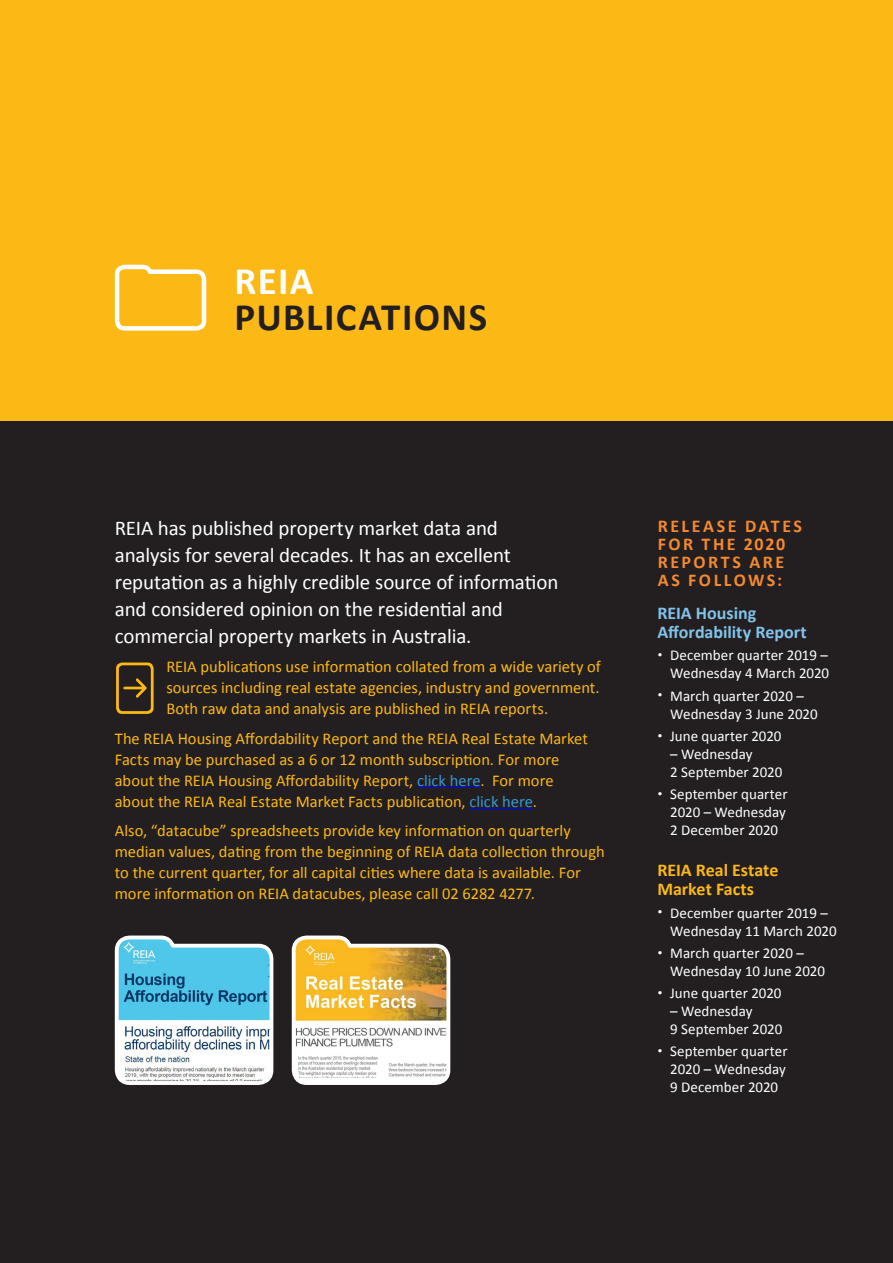
<style>
.page{position:relative;width:893px;height:1263px;background:#fff}
.page>*{position:absolute;margin:0;border:0;box-sizing:border-box;transform-origin:0 0}
.RB_STYLE_HEAD{font:700 39px/36px "Calibri";letter-spacing:.035em;color:#231f20}
.pubs_ad_txt1{font:21px/27px "Calibri";letter-spacing:-.005em;color:#fff}
.Head_A_sm_SMLR{font:700 18px/18px "Calibri";letter-spacing:.14em;color:#f58930}
.Head_C_smlr_diff{font:700 18px/19.5px "Calibri";color:#81c3eb}
.Head_C_smlr_diff-2{font:700 18px/19.5px "Calibri";letter-spacing:-.005em;color:#fcb814}
.pubs_ad_txt2{font:16.5px/21px "Calibri";color:#fcb814}
.t1{font:15px/18px "Calibri";color:#fff}
.s1{color:#fff}
.s2{color:#3797d3}
.s3{font-size:10.5px}
</style>
<div class="page">
<div style="left:0;top:0;width:893px;height:421px;background:#fcb814"></div>
<div style="left:0;top:421px;width:893px;height:842px;background:#231f20"></div>
<svg style="left:116px;top:662px;width:38px;height:52px"></svg>
<svg style="left:114px;top:264px;width:93px;height:67px"></svg>
<hr style="left:417px;top:787px;width:63px;height:1px;background:#00f">
<hr style="left:469px;top:808px;width:64px;height:1px;background:#00f">
<svg style="left:114px;top:935px;width:160px;height:150px;background:#8ec4d7"></svg>
<svg style="left:291px;top:935px;width:160px;height:150px;background:#dac390"></svg>
<p class="RB_STYLE_HEAD" style="left:235px;top:261px;width:254px"><span class="s1">REIA<br></span>PUBLICATIONS</p>
<p class="pubs_ad_txt1" style="left:115px;top:513px;width:445px">REIA has published property market data and analysis for several decades. It has an excellent reputation as a highly credible source of information and considered opinion on the residential and commercial property markets in Australia.</p>
<p class="pubs_ad_txt2" style="left:166px;top:655px;width:436px;text-align:justify">REIA publications use information collated from a wide variety of sources including real estate agencies, industry and government.<br>Both raw data and analysis are published in REIA reports.</p>
<p class="pubs_ad_txt2" style="left:115px;top:727px;width:475px">The REIA Housing Affordability Report and the REIA Real Estate Market Facts may be purchased as a 6 or 12 month subscription. For more about the REIA Housing Affordability Report, <span class="s2">click here</span>. For more about the REIA Real Estate Market Facts publication, <span class="s2">click here</span>.</p>
<p class="pubs_ad_txt2" style="left:115px;top:819px;width:491px">Also, “datacube” spreadsheets provide key information on quarterly median values, dating from the beginning of REIA data collection through to the current quarter, for all capital cities where data is available. For more information on REIA datacubes, please call 02 6282 4277.</p>
<p class="Head_A_sm_SMLR" style="left:658px;top:516px;width:146px">RELEASE DATES<br>FOR THE 2020<br>REPORTS ARE<br>AS FOLLOWS:</p>
<p class="Head_C_smlr_diff" style="left:657px;top:602px;width:151px">REIA Housing<br>Affordability Report</p>
<p class="t1" style="left:657px;top:646px;width:173px;text-align:right"><span class="s3">•</span> December quarter 2019 –<br>Wednesday 4 March 2020</p>
<p class="t1" style="left:670px;top:686px;width:149px;text-indent:-13px"><span class="s3">•</span> March quarter 2020 –<br>Wednesday 3 June 2020</p>
<p class="t1" style="left:657px;top:726px;width:126px"><span class="s3">•</span> June quarter 2020</p>
<p class="t1" style="left:670px;top:744px;width:114px">– Wednesday<br>2 September 2020</p>
<p class="t1" style="left:670px;top:784px;width:119px;text-align:justify;text-indent:-13px"><span class="s3">•</span> September quarter 2020 – Wednesday 2 December 2020</p>
<p class="Head_C_smlr_diff-2" style="left:657px;top:859px;width:123px">REIA Real Estate<br>Market Facts</p>
<p class="t1" style="left:670px;top:903px;width:168px;text-indent:-13px"><span class="s3">•</span> December quarter 2019 –<br>Wednesday 11 March 2020</p>
<p class="t1" style="left:670px;top:943px;width:156px;text-indent:-13px"><span class="s3">•</span> March quarter 2020 –<br>Wednesday 10 June 2020</p>
<p class="t1" style="left:657px;top:983px;width:126px"><span class="s3">•</span> June quarter 2020</p>
<p class="t1" style="left:670px;top:1001px;width:114px">– Wednesday<br>9 September 2020</p>
<p class="t1" style="left:670px;top:1042px;width:119px;text-align:justify;text-indent:-13px"><span class="s3">•</span> September quarter 2020 – Wednesday 9 December 2020</p>
</div>
